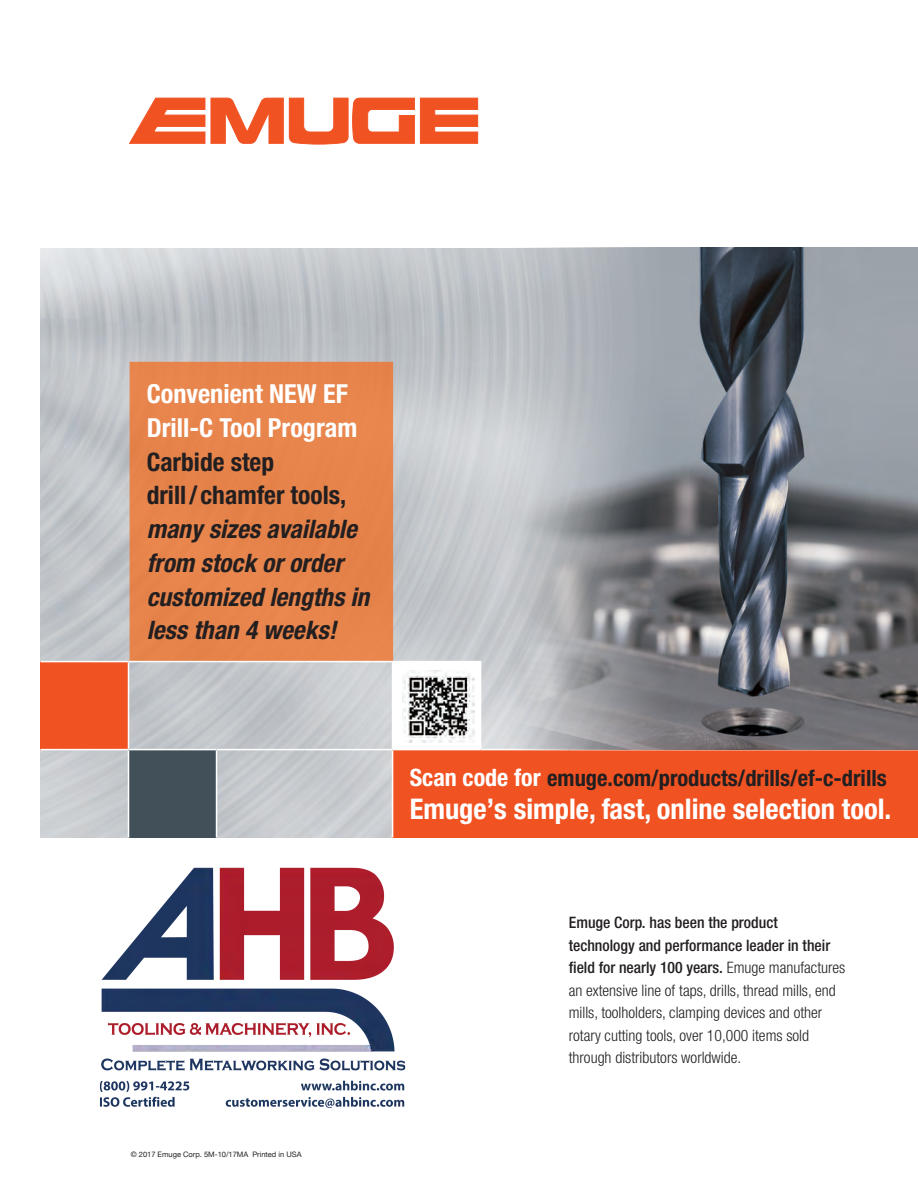
<style>
.page{position:relative;width:918px;height:1188px;background:#fff}
.page>*{position:absolute;margin:0;border:0;box-sizing:border-box;transform-origin:0 0}
.t1{font:700 condensed 28.5px "Helvetica Neue LT Pro";color:#fff}
.t2{font:700 condensed 26.25px/33.8px "Helvetica Neue LT Pro";color:#fff}
.t3{font:italic 700 condensed 25.5px/33.8px "Helvetica Neue LT Pro";color:#231f20}
.t4{font:700 condensed 25.5px/33.8px "Helvetica Neue LT Pro";color:#231f20}
.t5{font:700 condensed 22.5px "Helvetica Neue LT Pro";color:#231f20}
.t6{font:300 condensed 15.75px/22.5px "Helvetica Neue LT Pro";color:#231f20}
.t7{font:7.5px "Helvetica Neue";color:#231f20}
.s1{font-size:24px;color:#fff}
.s2{font-weight:500}
</style>
<div class="page">
<img style="left:40px;top:248px;width:466px;height:590px">
<div style="left:130px;top:362px;width:263px;height:299px;background:#e7844b"></div>
<div style="left:40px;top:662px;width:89px;height:88px;background:#f15222"></div>
<div style="left:393px;top:662px;width:88px;height:88px;background:#fff"></div>
<div style="left:129px;top:750px;width:88px;height:88px;background:#425159"></div>
<div style="left:393px;top:750px;width:525px;height:88px;background:#f15222"></div>
<hr style="left:40px;top:749px;width:89px;height:1px;background:#fff">
<hr style="left:129px;top:749px;width:88px;height:1px;background:#fff">
<hr style="left:216px;top:750px;width:1px;height:88px;background:#fff">
<hr style="left:129px;top:661px;width:88px;height:1px;background:#fff">
<hr style="left:217px;top:749px;width:88px;height:1px;background:#fff">
<hr style="left:305px;top:749px;width:88px;height:1px;background:#fff">
<hr style="left:481px;top:749px;width:88px;height:1px;background:#fff">
<hr style="left:217px;top:661px;width:88px;height:1px;background:#fff">
<hr style="left:305px;top:661px;width:88px;height:1px;background:#fff">
<hr style="left:393px;top:661px;width:88px;height:1px;background:#fff">
<hr style="left:128px;top:750px;width:1px;height:88px;background:#fff">
<hr style="left:392px;top:662px;width:1px;height:87px;background:#fff">
<hr style="left:40px;top:661px;width:89px;height:1px;background:#fff">
<hr style="left:128px;top:662px;width:1px;height:87px;background:#fff">
<hr style="left:392px;top:750px;width:1px;height:88px;background:#fff">
<svg style="left:129px;top:98px;width:349px;height:47px"></svg>
<img style="left:506px;top:247px;width:412px;height:502px">
<img style="left:402px;top:671px;width:72px;height:72px">
<img style="left:99px;top:867px;width:307px;height:241px">
<h2 class="t2" style="left:147px;top:377px;width:212px">Convenient NEW EF<br>Drill-C Tool Program</h2>
<h3 class="t4" style="left:147px;top:445px;width:201px">Carbide step drill/chamfer tools,</h3>
<h3 class="t3" style="left:147px;top:512px;width:224px">many sizes available from stock or order customized lengths in less than 4 weeks!</h3>
<p class="t7" style="left:131px;top:1149px;width:172px">© 2017 Emuge Corp. 5M-10/17MA Printed in USA</p>
<h3 class="t5" style="left:410px;top:765px;width:479px"><span class="s1">Scan code for</span> emuge.com/products/drills/ef-c-drills</h3>
<h1 class="t1" style="left:410px;top:792px;width:483px">Emuge’s simple, fast, online selection tool.</h1>
<p class="t6" style="left:569px;top:911px;width:278px"><span class="s2">Emuge Corp. has been the product technology and performance leader in their field for nearly 100 years.</span> Emuge manufactures an extensive line of taps, drills, thread mills, end mills, toolholders, clamping devices and other rotary cutting tools, over 10,000 items sold through distributors worldwide.</p>
</div>
